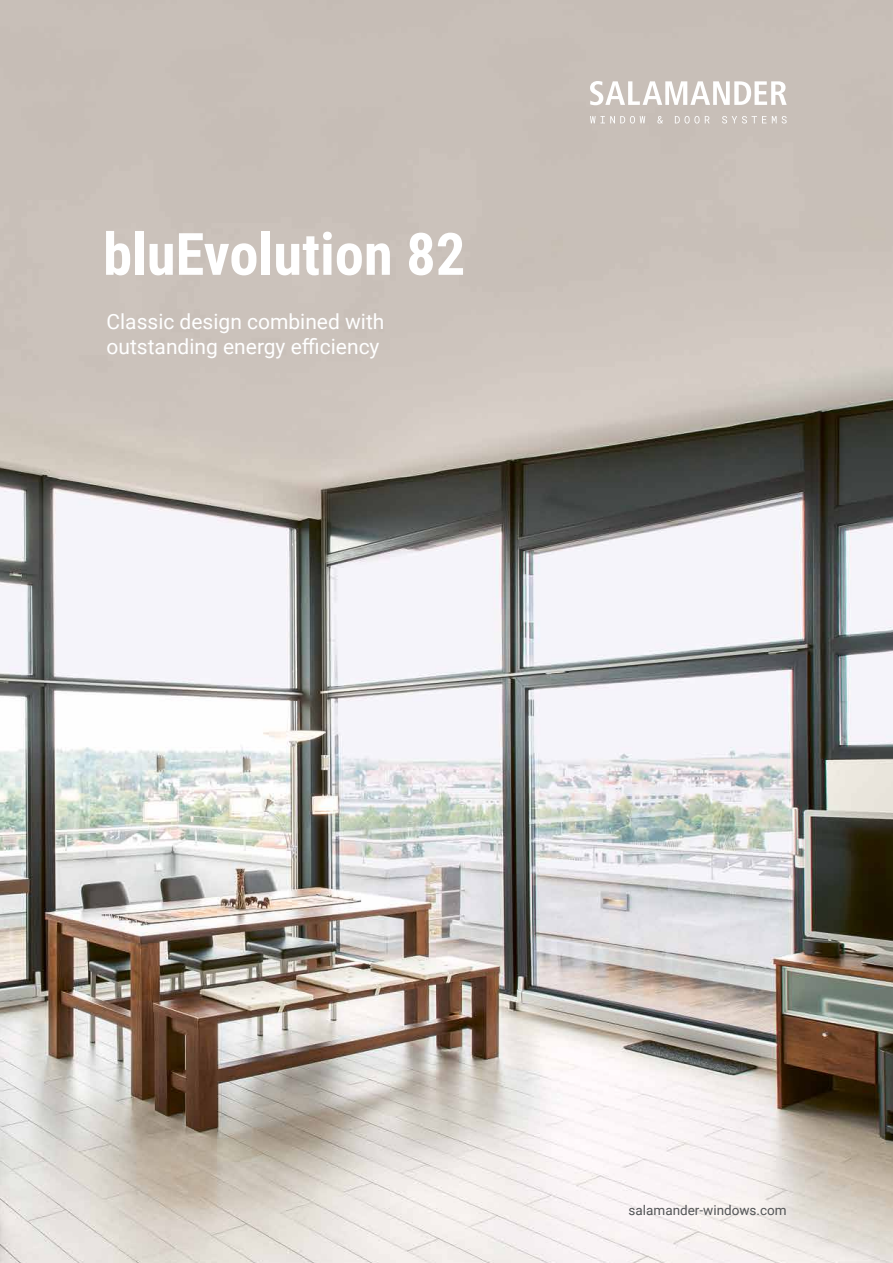
<style>
.page{position:relative;width:893px;height:1263px;background:#fff}
.page>*{position:absolute;margin:0;border:0;box-sizing:border-box;transform-origin:0 0}
.t1{font:700 58.5px "Roboto Condensed";color:#fff}
.t2{font:21px/25.2px "Roboto";color:#fff}
.t3{font:13.5px "Roboto";color:#535557}
</style>
<div class="page">
<img style="left:0;top:0;width:893px;height:1263px">
<svg style="left:590px;top:81px;width:197px;height:24px"></svg>
<svg style="left:590px;top:116px;width:55px;height:8px"></svg>
<svg style="left:657px;top:116px;width:6px;height:8px"></svg>
<svg style="left:675px;top:116px;width:35px;height:8px"></svg>
<svg style="left:722px;top:116px;width:44px;height:8px"></svg>
<svg style="left:772px;top:116px;width:15px;height:8px"></svg>
<h1 class="t1" style="left:103px;top:213px;width:364px">bluEvolution 82</h1>
<p class="t2" style="left:106px;top:308px;width:279px">Classic design combined with outstanding energy efficiency</p>
<p class="t3" style="left:629px;top:1201px;width:160px">salamander-windows.com</p>
</div>
